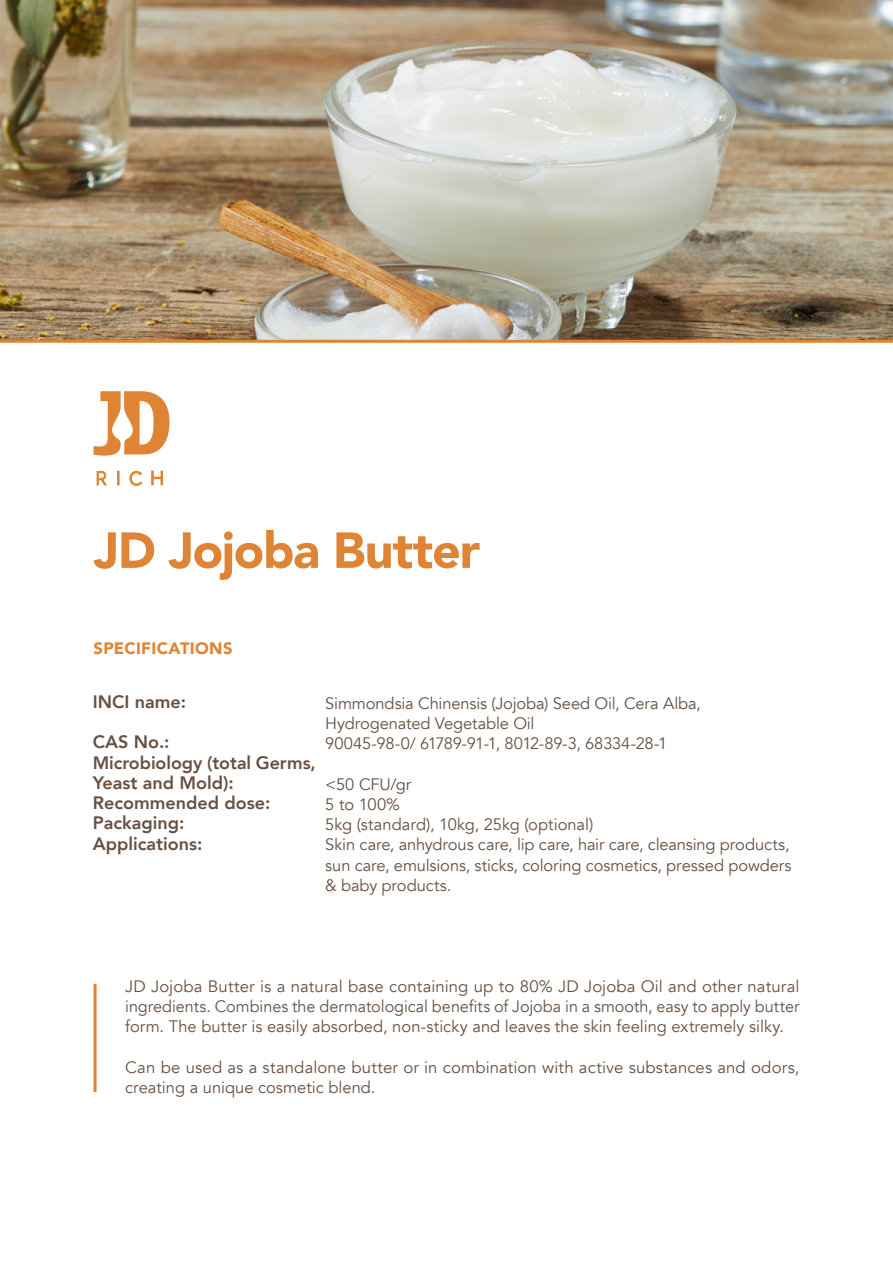
<style>
.page{position:relative;width:893px;height:1263px;background:#fff}
.page>*{position:absolute;margin:0;border:0;box-sizing:border-box;transform-origin:0 0}
.t1{font:900 50.1px "Avenir";letter-spacing:-.025em;color:#de8434}
.t2{font:800 18px/20.2px "Avenir";color:#685041}
.t3{font:16.5px/20.2px "Avenir";letter-spacing:-.005em;color:#685041}
.t4{font:900 16.5px "Avenir";letter-spacing:.02em;color:#de8434}
</style>
<div class="page">
<img style="left:0;top:0;width:893px;height:340px">
<hr style="left:0;top:340px;width:893px;height:3px;background:#de8434">
<hr style="left:94px;top:984px;width:3px;height:108px;background:#de8434">
<svg style="left:94px;top:391px;width:76px;height:65px"></svg>
<svg style="left:151px;top:470px;width:12px;height:16px"></svg>
<svg style="left:117px;top:471px;width:2px;height:14px"></svg>
<svg style="left:96px;top:470px;width:11px;height:16px"></svg>
<svg style="left:129px;top:470px;width:13px;height:16px"></svg>
<h1 class="t1" style="left:94px;top:507px;width:388px">JD Jojoba Butter</h1>
<p class="t4" style="left:94px;top:634px;width:141px">SPECIFICATIONS</p>
<p class="t2" style="left:93px;top:692px;width:95px">INCI name:</p>
<p class="t2" style="left:93px;top:732px;width:225px">CAS No.:<br>Microbiology (total Germs,<br>Yeast and Mold :(<br>Recommended dose:<br>Packaging:<br>Applications:</p>
<p class="t3" style="left:325px;top:693px;width:377px">Simmondsia Chinensis (Jojoba) Seed Oil, Cera Alba,<br>Hydrogenated Vegetable Oil<br>90045-98-0/ 61789-91-1, 8012-89-3, 68334-28-1</p>
<p class="t3" style="left:325px;top:774px;width:468px">&lt;50 CFU/gr<br>5 to 100%<br>5kg (standard ,) 10kg, 25kg (optional(<br>Skin care, anhydrous care, lip care, hair care, cleansing products, sun care, emulsions, sticks, coloring cosmetics, pressed powders &amp; baby products.</p>
<p class="t3" style="left:125px;top:976px;width:676px;text-align:justify">JD Jojoba Butter is a natural base containing up to 80% JD Jojoba Oil and other natural ingredients. Combines the dermatological benefits of Jojoba in a smooth, easy to apply butter form. The butter is easily absorbed, non-sticky and leaves the skin feeling extremely silky.</p>
<p class="t3" style="left:125px;top:1057px;width:676px">Can be used as a standalone butter or in combination with active substances and odors, creating a unique cosmetic blend.</p>
</div>
